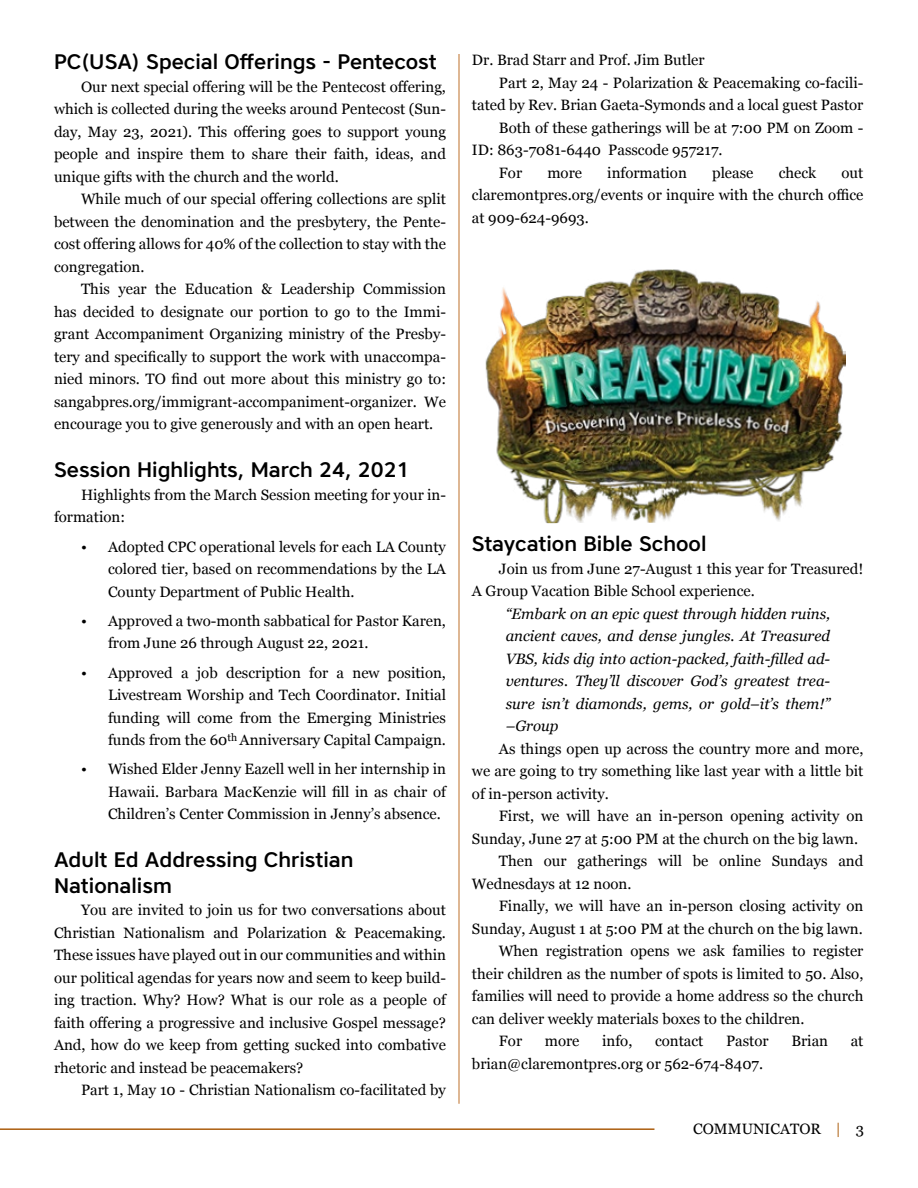
<style>
.page{position:relative;width:918px;height:1188px;background:#fff}
.page>*{position:absolute;margin:0;border:0;box-sizing:border-box;transform-origin:0 0}
.t1{font:500 21px/25.5px "Core Sans A55";color:#000}
.t2{font:15px/22.5px "Georgia";color:#000;text-align:justify}
.t3{font:italic 15px/22.5px "Georgia";color:#000;text-align:justify}
.s1{color:#ac5e0f}
</style>
<div class="page">
<hr style="left:0;top:1128px;width:654px;height:2px;background:#ac5e0f">
<hr style="left:458px;top:54px;width:2px;height:1050px;background:#d4a071">
<img style="left:485px;top:269px;width:361px;height:254px">
<h1 class="t1" style="left:54px;top:49px;width:384px">PC(USA) Special Offerings - Pentecost</h1>
<p class="t2" style="left:54px;top:75px;width:394px;text-indent:27px">Our next special offering will be the Pentecost offering, which is collected during the weeks around Pentecost (Sun&shy;day, May 23, 2021). This offering goes to support young people and inspire them to share their faith, ideas, and unique gifts with the church and the world.</p>
<p class="t2" style="left:54px;top:187px;width:394px;text-indent:27px">While much of our special offering collections are split between the denomination and the presbytery, the Pente&shy;cost offering allows for 40% of the collection to stay with the congregation.</p>
<p class="t2" style="left:54px;top:277px;width:394px;text-indent:27px">This year the Education &amp; Leadership Commission has decided to designate our portion to go to the Immi&shy;grant Accompaniment Organizing ministry of the Presby&shy;tery and specifically to support the work with unaccompa&shy;nied minors. TO find out more about this ministry go to: sangabpres.org/immigrant-accompaniment-organizer. We encourage you to give generously and with an open heart.</p>
<h1 class="t1" style="left:54px;top:457px;width:357px">Session Highlights, March 24, 2021</h1>
<p class="t2" style="left:54px;top:483px;width:394px;text-indent:27px">Highlights from the March Session meeting for your in&shy;formation:</p>
<p class="t2" style="left:108px;top:535px;width:340px;text-indent:-27px">• Adopted CPC operational levels for each LA County colored tier, based on recommendations by the LA County Department of Public Health.</p>
<p class="t2" style="left:108px;top:609px;width:340px;text-indent:-27px">• Approved a two-month sabbatical for Pastor Karen, from June 26 through August 22, 2021.</p>
<p class="t2" style="left:108px;top:661px;width:340px;text-indent:-27px">• Approved a job description for a new position, Livestream Worship and Tech Coordinator. Initial funding will come from the Emerging Ministries funds from the 60<sup>th</sup> Anniversary Capital Campaign.</p>
<p class="t2" style="left:108px;top:757px;width:340px;text-indent:-27px">• Wished Elder Jenny Eazell well in her internship in Hawaii. Barbara MacKenzie will fill in as chair of Children’s Center Commission in Jenny’s absence.</p>
<h1 class="t1" style="left:54px;top:847px;width:301px">Adult Ed Addressing Christian<br>Nationalism</h1>
<p class="t2" style="left:54px;top:898px;width:394px;text-indent:27px">You are invited to join us for two conversations about Christian Nationalism and Polarization &amp; Peacemaking.<br>These issues have played out in our communities and within our political agendas for years now and seem to keep build&shy;ing traction. Why? How? What is our role as a people of faith offering a progressive and inclusive Gospel message?<br>And, how do we keep from getting sucked into combative rhetoric and instead be peacemakers?</p>
<p class="t2" style="left:81px;top:1078px;width:367px">Part 1, May 10 - Christian Nationalism co-facilitated by</p>
<p class="t2" style="left:472px;top:48px;width:234px">Dr. Brad Starr and Prof. Jim Butler</p>
<p class="t2" style="left:499px;top:71px;width:366px">Part 2, May 24 - Polarization &amp; Peacemaking co-facili-</p>
<p class="t2" style="left:472px;top:93px;width:393px">tated by Rev. Brian Gaeta-Symonds and a local guest Pastor</p>
<p class="t2" style="left:499px;top:116px;width:366px">Both of these gatherings will be at 7:00 PM on Zoom -</p>
<p class="t2" style="left:472px;top:138px;width:252px">ID: 863-7081-6440 Passcode 957217.</p>
<p class="t2" style="left:499px;top:161px;width:25px">For</p>
<p class="t2" style="left:547px;top:161px;width:36px">more</p>
<p class="t2" style="left:607px;top:161px;width:81px">information</p>
<p class="t2" style="left:712px;top:161px;width:43px">please</p>
<p class="t2" style="left:779px;top:161px;width:39px">check</p>
<p class="t2" style="left:472px;top:161px;width:393px;text-indent:370px">out claremontpres.org/events or inquire with the church office at 909-624-9693.</p>
<h1 class="t1" style="left:472px;top:531px;width:236px">Staycation Bible School</h1>
<p class="t2" style="left:472px;top:557px;width:393px;text-indent:27px">Join us from June 27-August 1 this year for Treasured!<br>A Group Vacation Bible School experience.</p>
<p class="t3" style="left:506px;top:602px;width:326px">“Embark on an epic quest through hidden ruins, ancient caves, and dense jungles. At Treasured VBS, kids dig into action-packed, faith-filled ad&shy;ventures. They’ll discover God’s greatest trea&shy;sure isn’t diamonds, gems, or gold–it’s them!” –Group</p>
<p class="t2" style="left:472px;top:737px;width:393px;text-indent:27px">As things open up across the country more and more, we are going to try something like last year with a little bit of in-person activity.</p>
<p class="t2" style="left:499px;top:804px;width:366px">First, we will have an in-person opening activity on</p>
<p class="t2" style="left:472px;top:827px;width:388px">Sunday, June 27 at 5:00 PM at the church on the big lawn.</p>
<p class="t2" style="left:499px;top:849px;width:366px">Then our gatherings will be online Sundays and</p>
<p class="t2" style="left:472px;top:872px;width:161px">Wednesdays at 12 noon.</p>
<p class="t2" style="left:499px;top:894px;width:366px">Finally, we will have an in-person closing activity on</p>
<p class="t2" style="left:472px;top:917px;width:392px">Sunday, August 1 at 5:00 PM at the church on the big lawn.</p>
<p class="t2" style="left:499px;top:939px;width:366px">When registration opens we ask families to register</p>
<p class="t2" style="left:472px;top:962px;width:393px">their children as the number of spots is limited to 50. Also,</p>
<p class="t2" style="left:472px;top:984px;width:393px">families will need to provide a home address so the church</p>
<p class="t2" style="left:472px;top:1007px;width:334px">can deliver weekly materials boxes to the children.</p>
<p class="t2" style="left:499px;top:1029px;width:25px">For</p>
<p class="t2" style="left:545px;top:1029px;width:36px">more</p>
<p class="t2" style="left:602px;top:1029px;width:32px">info,</p>
<p class="t2" style="left:655px;top:1029px;width:50px">contact</p>
<p class="t2" style="left:726px;top:1029px;width:44px">Pastor</p>
<p class="t2" style="left:791px;top:1029px;width:38px">Brian</p>
<p class="t2" style="left:851px;top:1029px;width:14px">at</p>
<p class="t2" style="left:472px;top:1052px;width:293px">brian@claremontpres.org or 562-674-8407.</p>
<p class="t2" style="left:693px;top:1117px;width:172px">COMMUNICATOR <span class="s1">|</span> 3</p>
</div>
